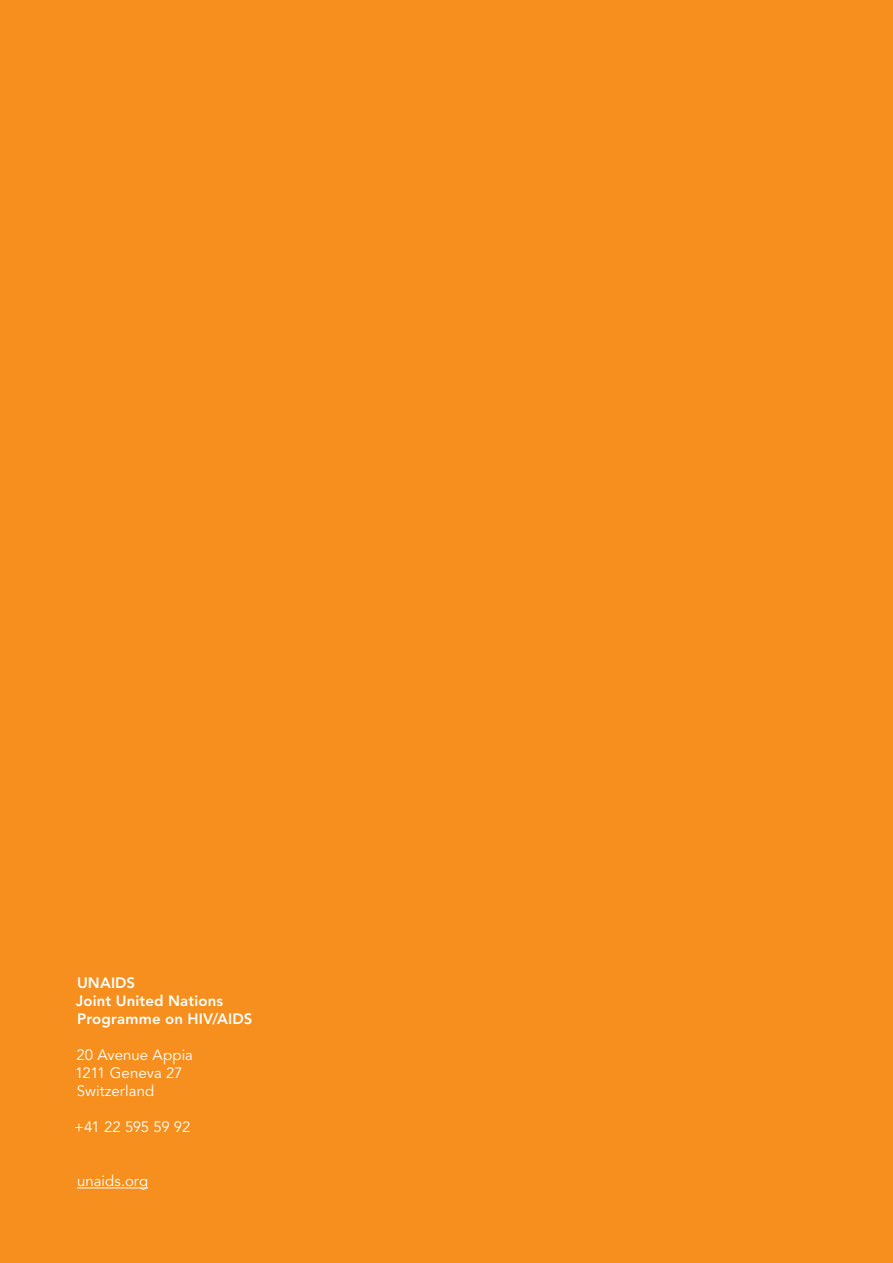
<style>
.page{position:relative;width:893px;height:1263px;background:#f78f1e}
.page>*{position:absolute;margin:0;border:0;box-sizing:border-box;transform-origin:0 0}
.t1{font:800 15px/18px "Avenir LT Std";letter-spacing:.01em;color:#fff}
.t2{font:15px/18px "Avenir LT Std";letter-spacing:.005em;color:#fff}
.t3{font:15px "Avenir LT Std";letter-spacing:-.025em;color:#fff}
.t4{font:15px "Avenir LT Pro";letter-spacing:.005em;color:#fff}
</style>
<div class="page">
<hr style="left:77px;top:1187px;width:71px;height:1px;background:#fff">
<p class="t1" style="left:76px;top:974px;width:178px">UNAIDS<br>Joint United Nations<br>Programme on HIV/AIDS</p>
<p class="t2" style="left:75px;top:1047px;width:119px">20 Avenue Appia<br>1211 Geneva 27<br>Switzerland</p>
<p class="t3" style="left:74px;top:1118px;width:118px">+41 22 595 59 92</p>
<p class="t4" style="left:77px;top:1172px;width:73px">unaids.org</p>
</div>
